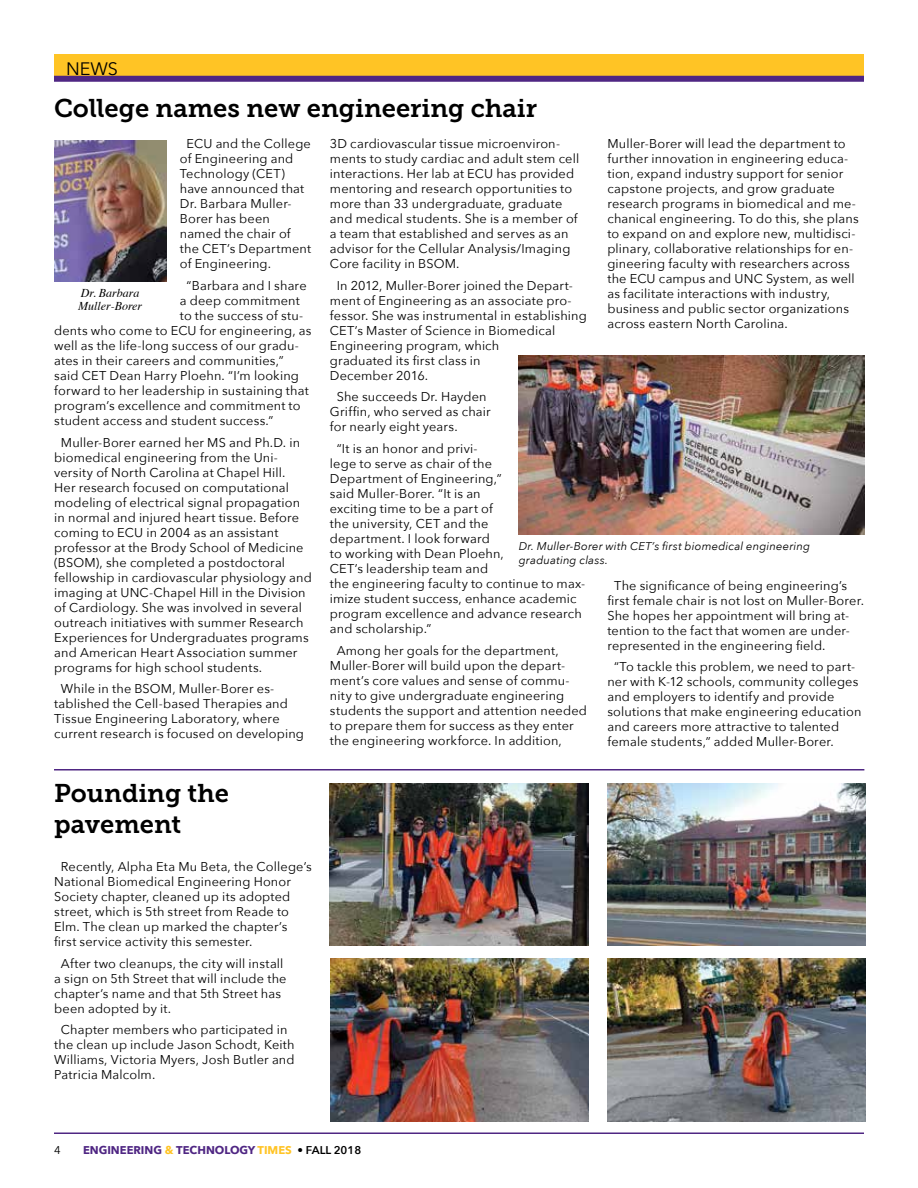
<style>
.page{position:relative;width:918px;height:1188px;background:#fff}
.page>*{position:absolute;margin:0;border:0;box-sizing:border-box;transform-origin:0 0}
.t1{font:25.5px/30.6px "Museo Slab 700";color:#000}
.t2{font:18px "Avenir Next";color:#000}
.t3{font:12.75px/15px "Avenir Next";letter-spacing:.01em;color:#000}
.t4{font:italic 12px/13.5px "Times";color:#000}
.t5{font:italic 11.25px/13.5px "Avenir Next";letter-spacing:.015em;color:#000}
.t6{font:700 11.25px "Avenir Next";color:#4f2683}
.t7{font:11.25px "Avenir Next";color:#000}
.s1{color:#ffc425}
.s2{font-weight:600;color:#000}
</style>
<div class="page">
<hr style="left:54px;top:1132px;width:810px;height:2px;background:#4f2683">
<div style="left:54px;top:54px;width:810px;height:24px;background:#ffc425"></div>
<div style="left:54px;top:76px;width:810px;height:6px;background:#4f2683"></div>
<img style="left:330px;top:783px;width:258px;height:163px">
<img style="left:330px;top:958px;width:258px;height:163px">
<img style="left:607px;top:958px;width:259px;height:163px">
<img style="left:607px;top:783px;width:259px;height:163px">
<hr style="left:54px;top:769px;width:810px;height:2px;background:#4f2683">
<img style="left:519px;top:355px;width:345px;height:180px">
<img style="left:54px;top:140px;width:112px;height:142px">
<h2 class="t2" style="left:66px;top:54px;width:54px">NEWS</h2>
<h1 class="t1" style="left:54px;top:93px;width:485px">College names new engineering chair</h1>
<p class="t3" style="left:180px;top:136px;width:133px;text-indent:7px">ECU and the College of Engineering and<br>Technology (CET) have announced that<br>Dr. Barbara Muller-<br>Borer has been named the chair of the CET’s Department of Engineering.</p>
<p class="t3" style="left:187px;top:278px;width:122px">“Barbara and I share</p>
<p class="t3" style="left:180px;top:293px;width:122px">a deep commitment</p>
<p class="t3" style="left:180px;top:307px;width:125px">to the success of stu-</p>
<p class="t3" style="left:54px;top:322px;width:259px">dents who come to ECU for engineering, as</p>
<p class="t3" style="left:54px;top:337px;width:246px">well as the life-long success of our gradu-</p>
<p class="t3" style="left:54px;top:352px;width:231px">ates in their careers and communities,”</p>
<p class="t3" style="left:54px;top:367px;width:246px">said CET Dean Harry Ploehn. “I’m looking</p>
<p class="t3" style="left:54px;top:382px;width:256px">forward to her leadership in sustaining that</p>
<p class="t3" style="left:54px;top:397px;width:248px">program’s excellence and commitment to</p>
<p class="t3" style="left:54px;top:412px;width:221px">student access and student success.”</p>
<p class="t3" style="left:54px;top:434px;width:259px;text-indent:7px">Muller-Borer earned her MS and Ph.D. in biomedical engineering from the Uni&shy;versity of North Carolina at Chapel Hill.<br>Her research focused on computational modeling of electrical signal propagation in normal and injured heart tissue. Before coming to ECU in 2004 as an assistant professor at the Brody School of Medicine (BSOM), she completed a postdoctoral fellowship in cardiovascular physiology and imaging at UNC-Chapel Hill in the Division of Cardiology. She was involved in several outreach initiatives with summer Research Experiences for Undergraduates programs and American Heart Association summer programs for high school students.</p>
<p class="t3" style="left:54px;top:681px;width:251px;text-indent:7px">While in the BSOM, Muller-Borer es&shy;tablished the Cell-based Therapies and Tissue Engineering Laboratory, where current research is focused on developing</p>
<p class="t4" style="left:78px;top:285px;width:65px">Dr. Barbara<br>Muller-Borer</p>
<h1 class="t1" style="left:54px;top:778px;width:176px">Pounding the pavement</h1>
<p class="t3" style="left:54px;top:858px;width:259px;text-indent:7px">Recently, Alpha Eta Mu Beta, the College’s National Biomedical Engineering Honor Society chapter, cleaned up its adopted street, which is 5th street from Reade to Elm. The clean up marked the chapter’s first service activity this semester.</p>
<p class="t3" style="left:54px;top:955px;width:234px;text-indent:7px">After two cleanups, the city will install a sign on 5th Street that will include the chapter’s name and that 5th Street has been adopted by it.</p>
<p class="t3" style="left:54px;top:1022px;width:242px;text-indent:7px">Chapter members who participated in the clean up include Jason Schodt, Keith Williams, Victoria Myers, Josh Butler and Patricia Malcolm.</p>
<p class="t3" style="left:607px;top:135px;width:253px">Muller-Borer will lead the department to further innovation in engineering educa&shy;tion, expand industry support for senior capstone projects, and grow graduate research programs in biomedical and me&shy;chanical engineering. To do this, she plans to expand on and explore new, multidisci&shy;plinary, collaborative relationships for en&shy;gineering faculty with researchers across the ECU campus and UNC System, as well as facilitate interactions with industry, business and public sector organizations across eastern North Carolina.</p>
<p class="t3" style="left:330px;top:136px;width:251px">3D cardiovascular tissue microenviron&shy;ments to study cardiac and adult stem cell interactions. Her lab at ECU has provided mentoring and research opportunities to more than 33 undergraduate, graduate and medical students. She is a member of a team that established and serves as an advisor for the Cellular Analysis/Imaging Core facility in BSOM.</p>
<p class="t3" style="left:330px;top:277px;width:258px;text-indent:7px">In 2012, Muller-Borer joined the Depart&shy;ment of Engineering as an associate pro&shy;fessor. She was instrumental in establishing CET’s Master of Science in Biomedical Engineering program, which<br>graduated its first class in<br>December 2016.</p>
<p class="t3" style="left:330px;top:389px;width:162px;text-indent:7px">She succeeds Dr. Hayden<br>Griffin, who served as chair for nearly eight years.</p>
<p class="t3" style="left:330px;top:441px;width:257px;text-indent:7px">“It is an honor and privi-<br>lege to serve as chair of the<br>Department of Engineering,”<br>said Muller-Borer. “It is an<br>exciting time to be a part of<br>the university, CET and the<br>department. I look forward<br>to working with Dean Ploehn,<br>CET’s leadership team and<br>the engineering faculty to continue to max&shy;imize student success, enhance academic program excellence and advance research and scholarship.”</p>
<p class="t3" style="left:330px;top:642px;width:259px;text-indent:7px">Among her goals for the department, Muller-Borer will build upon the depart&shy;ment’s core values and sense of commu&shy;nity to give undergraduate engineering students the support and attention needed to prepare them for success as they enter the engineering workforce. In addition,</p>
<p class="t5" style="left:519px;top:539px;width:293px">Dr. Muller-Borer with CET’s first biomedical engineering graduating class.</p>
<p class="t3" style="left:607px;top:577px;width:258px;text-indent:7px">The significance of being engineering’s first female chair is not lost on Muller-Borer.<br>She hopes her appointment will bring at&shy;tention to the fact that women are under&shy;represented in the engineering field.</p>
<p class="t3" style="left:607px;top:659px;width:256px;text-indent:7px">“To tackle this problem, we need to part&shy;ner with K-12 schools, community colleges and employers to identify and provide solutions that make engineering education and careers more attractive to talented female students,” added Muller-Borer.</p>
<p class="t7" style="left:54px;top:1141px;width:8px">4</p>
<p class="t6" style="left:83px;top:1141px;width:280px">ENGINEERING <span class="s1">&amp;</span> TECHNOLOGY <span class="s1">TIMES</span> <span class="s2">• FALL 2018</span></p>
</div>
